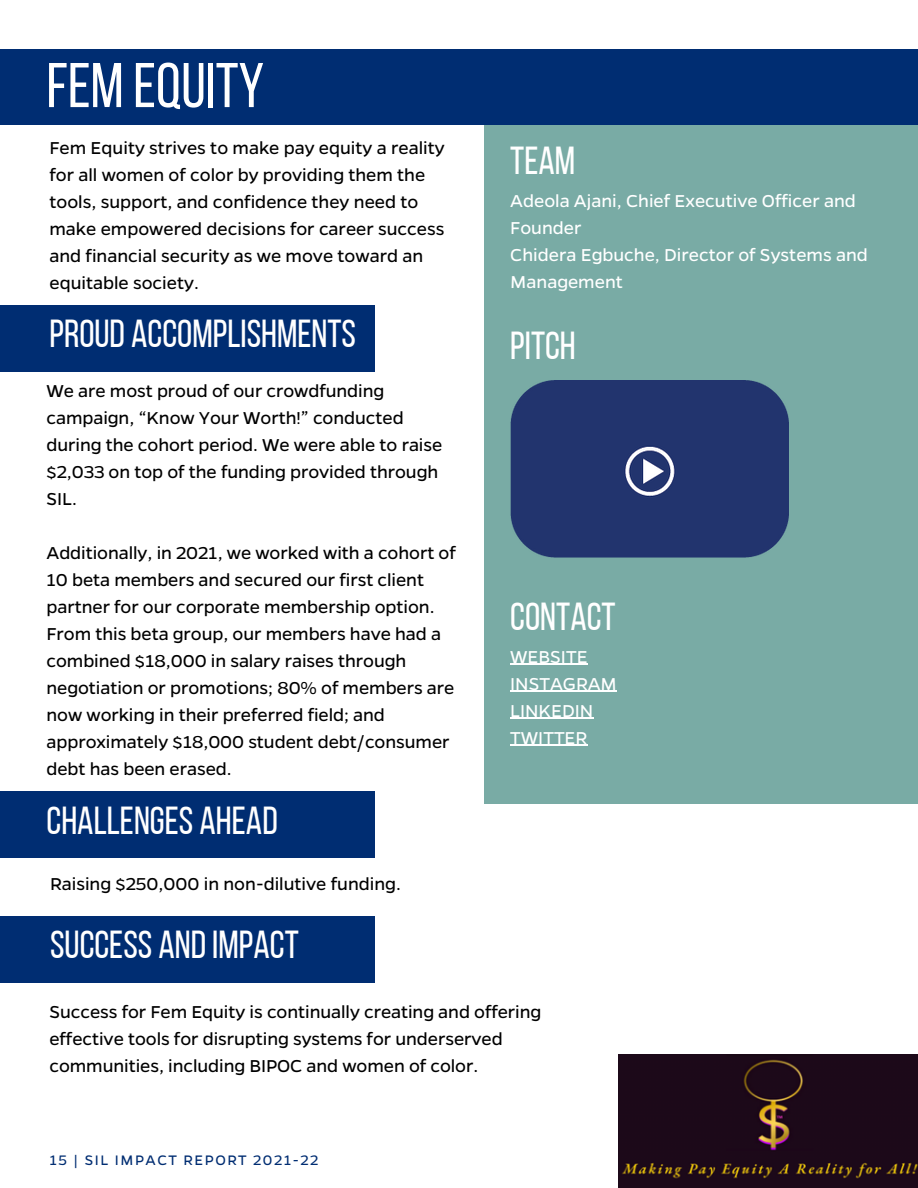
<style>
.page{position:relative;width:918px;height:1188px;background:#fff}
.page>*{position:absolute;margin:0;border:0;box-sizing:border-box;transform-origin:0 0}
.t1{font:63px "Bebas Neue";color:#fff}
.t2{font:39px "Bebas Neue";color:#fff}
.t3{font:19.5px/27px "Gentona";letter-spacing:-.005em;color:#000}
.t4{font:19.5px/27px "Gentona";color:#fff}
.t5{font:15.6px "Gentona";letter-spacing:.1em;color:#002d72}
</style>
<div class="page">
<div style="left:484px;top:118px;width:434px;height:686px;background:#79aba5"></div>
<div style="left:0;top:49px;width:918px;height:75px;background:#002d72"></div>
<div style="left:0;top:305px;width:375px;height:67px;background:#002d72"></div>
<div style="left:0;top:791px;width:375px;height:67px;background:#002d72"></div>
<div style="left:0;top:916px;width:375px;height:66px;background:#002d72"></div>
<img style="left:618px;top:1055px;width:300px;height:132px">
<hr style="left:510px;top:664px;width:78px;height:1px;background:#fff">
<hr style="left:510px;top:691px;width:107px;height:1px;background:#fff">
<hr style="left:510px;top:718px;width:83px;height:1px;background:#fff">
<hr style="left:510px;top:745px;width:77px;height:1px;background:#fff">
<div style="left:510px;top:380px;width:278px;height:177px;background:#22346e"></div>
<h1 class="t1" style="left:47px;top:60px;width:219px">FEM EQUITY</h1>
<p class="t3" style="left:49px;top:134px;width:397px">Fem Equity strives to make pay equity a reality for all women of color by providing them the tools, support, and confidence they need to make empowered decisions for career success and financial security as we move toward an equitable society.</p>
<h2 class="t2" style="left:510px;top:145px;width:67px">TEAM</h2>
<p class="t4" style="left:510px;top:187px;width:359px">Adeola Ajani, Chief Executive Officer and<br>Founder<br>Chidera Egbuche, Director of Systems and<br>Management</p>
<h2 class="t2" style="left:49px;top:318px;width:308px">PROUD ACCOMPLISHMENTS</h2>
<p class="t3" style="left:47px;top:376px;width:397px">We are most proud of our crowdfunding campaign, “Know Your Worth!” conducted during the cohort period. We were able to raise $2,033 on top of the funding provided through SIL.</p>
<p class="t3" style="left:47px;top:538px;width:411px">Additionally, in 2021, we worked with a cohort of 10 beta members and secured our first client partner for our corporate membership option.<br>From this beta group, our members have had a combined $18,000 in salary raises through negotiation or promotions; 80% of members are now working in their preferred field; and approximately $18,000 student debt/consumer debt has been erased.</p>
<h2 class="t2" style="left:47px;top:805px;width:233px">CHALLENGES AHEAD</h2>
<p class="t3" style="left:50px;top:869px;width:352px">Raising $250,000 in non-dilutive funding.</p>
<h2 class="t2" style="left:50px;top:929px;width:250px">SUCCESS ANDIMPACT</h2>
<h2 class="t2" style="left:510px;top:330px;width:67px">PITCH</h2>
<h2 class="t2" style="left:510px;top:601px;width:107px">CONTACT</h2>
<p class="t4" style="left:510px;top:642px;width:108px">WEBSITE<br>INSTAGRAM<br>LINKEDIN<br>TWITTER</p>
<p class="t3" style="left:49px;top:997px;width:493px">Success for Fem Equity is continually creating and offering effective tools for disrupting systems for underserved communities, including BIPOC and women of color.</p>
<p class="t5" style="left:49px;top:1150px;width:270px">15 | SIL IMPACT REPORT 2021-22</p>
</div>
